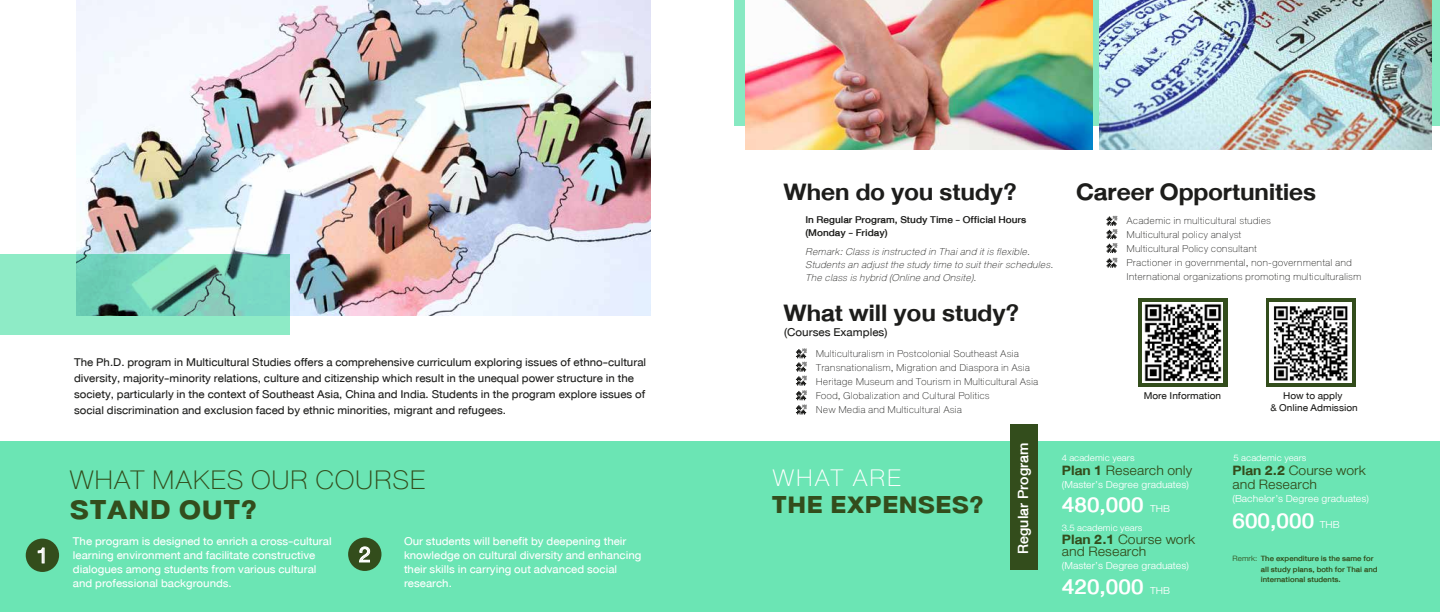
<style>
.page{position:relative;width:1440px;height:612px;background:#fff}
.page>*{position:absolute;margin:0;border:0;box-sizing:border-box;transform-origin:0 0}
.t1{font:100 38px "DB Helvethaica X 35";color:#334d1c;scale:1.06 1}
.t2{font:38px "DB Helvethaica X 85 Blk";letter-spacing:.035em;color:#334d1c;scale:1.06 1}
.t3{font:34px "DB Helvethaica X 85 Blk";letter-spacing:.035em;color:#334d1c;scale:1.06 1}
.t4{font:100 34px "DB Helvethaica X 35";letter-spacing:.035em;color:#fff;scale:1.06 1}
.t5{font:33.8px "DB Helvethaica X 75 Bd";color:#1d1d1b;scale:1.06 1}
.t6{font:31.2px "DB Helvethaica X 55";color:#fff}
.t7{font:30.6px "DB Helvethaica X 65 Med";color:#fff;scale:1.06 1}
.t8{font:21px "DB Helvethaica X 65 Med";color:#fff}
.t9{font:19.3px/14px "DB Helvethaica X 45 Li";color:#334d1c;scale:1.06 1}
.t10{font:16.2px "DB Helvethaica X 55";color:#1d1d1b;scale:1.06 1}
.t11{font:16px/16px "DB Helvethaica X 55";color:#1d1d1b;scale:1.06 1}
.t12{font:16px/14px "DB Helvethaica X 55";color:#fff;scale:1.06 1}
.t13{font:14.3px "DB Helvethaica X 45 Li";color:#fff;scale:1.06 1}
.t14{font:100 14px/14px "DB Helvethaica X 35";color:#1d1d1b;scale:1.06 1}
.t15{font:14px/13px "DB Helvethaica X 36 Thin It";color:#1d1d1b;scale:1.06 1}
.t16{font:14px/13px "DB Helvethaica X 65 Med";color:#1d1d1b;scale:1.06 1}
.t17{font:14px/12px "DB Helvethaica X 55";color:#1d1d1b;text-align:center;scale:1.06 1}
.t18{font:13.1px "DB Helvethaica X 45 Li";color:#fff;scale:1.06 1}
.t19{font:10.8px/10.1px "DB Helvethaica X 65 Med";color:#334d1c;scale:1.06 1}
.s1{font-family:"DB Helvethaica X 75 Bd"}
.s2{font-family:"DB Helvethaica X 45 Li";font-size:14.3px}
.s3{font-family:"DB Helvethaica X 45 Li"}
</style>
<div class="page">
<div style="left:0;top:441px;width:1440px;height:171px;background:#6be5b4"></div>
<img style="left:77px;top:0;width:573px;height:315px">
<svg style="left:0;top:254px;width:290px;height:81px;background:#7ed7ba"></svg>
<div style="left:26px;top:539px;width:33px;height:33px;background:#334d1c;border-radius:50%"></div>
<svg style="left:37px;top:547px;width:8px;height:17px"></svg>
<div style="left:348px;top:538px;width:33px;height:33px;background:#334d1c;border-radius:50%"></div>
<svg style="left:359px;top:546px;width:12px;height:17px"></svg>
<div style="left:735px;top:0;width:705px;height:125px;background:#87e9c2"></div>
<svg style="left:1138px;top:298px;width:90px;height:89px;background:#4f663c"></svg>
<svg style="left:1266px;top:298px;width:89px;height:89px"></svg>
<img style="left:745px;top:0;width:348px;height:149px">
<img style="left:1099px;top:0;width:332px;height:149px">
<div style="left:1010px;top:424px;width:28px;height:145px;background:#334d1c"></div>
<svg style="left:1106px;top:216px;width:12px;height:52px"></svg>
<svg style="left:796px;top:348px;width:11px;height:67px"></svg>
<img style="left:1270px;top:303px;width:81px;height:80px">
<img style="left:1143px;top:302px;width:79px;height:80px">
<p class="t11" style="left:74px;top:354px;width:541px">The Ph.D. program in Multicultural Studies offers a comprehensive curriculum exploring issues of ethno-cultural diversity, majority-minority relations, culture and citizenship which result in the unequal power structure in the society, particularly in the context of Southeast Asia, China and India. Students in the program explore issues of social discrimination and exclusion faced by ethnic minorities, migrant and refugees.</p>
<h1 class="t1" style="left:69px;top:459px;width:338px">WHAT MAKES OUR COURSE</h1>
<h1 class="t2" style="left:71px;top:488px;width:177px">STAND OUT?</h1>
<p class="t12" style="left:73px;top:535px;width:246px">The program is designed to enrich a cross-cultural learning environment and facilitate constructive dialogues among students from various cultural and professional backgrounds.</p>
<p class="t12" style="left:404px;top:535px;width:225px">Our students will benefit by deepening their knowledge on cultural diversity and enhancing their skills in carrying out advanced social research.</p>
<h3 class="t6" style="left:37px;top:538px;width:13px">1</h3>
<h3 class="t6" style="left:359px;top:537px;width:13px">2</h3>
<h3 class="t5" style="left:784px;top:172px;width:222px">When do you study?</h3>
<h3 class="t5" style="left:1076px;top:172px;width:228px">Career Opportunities</h3>
<p class="t16" style="left:805px;top:214px;width:210px">In Regular Program, Study Time - Official Hours (Monday - Friday)</p>
<p class="t14" style="left:1127px;top:214px;width:223px">Academic in multicultural studies<br>Multicultural policy analyst<br>Multicultural Policy consultant<br>Practioner in governmental, non-governmental and International organizations promoting multiculturalism</p>
<p class="t15" style="left:805px;top:245px;width:235px">Remark: Class is instructed in Thai and it is flexible.<br>Students an adjust the study time to suit their schedules.<br>The class is hybrid (Online and Onsite).</p>
<h3 class="t5" style="left:783px;top:293px;width:224px">What will you study?</h3>
<p class="t10" style="left:784px;top:323px;width:99px">(Courses Examples)</p>
<p class="t14" style="left:816px;top:346px;width:212px">Multiculturalism in Postcolonial Southeast Asia Transnationalism, Migration and Diaspora in Asia Heritage Museum and Tourism in Multicultural Asia Food, Globalization and Cultural Politics<br>New Media and Multicultural Asia</p>
<h2 class="t4" style="left:772px;top:460px;width:123px">WHAT ARE</h2>
<h2 class="t3" style="left:772px;top:485px;width:201px">THE EXPENSES?</h2>
<h3 class="t8" style="left:1012px;top:554px;width:112px;rotate:-90deg">Regular Program</h3>
<p class="t17" style="left:1144px;top:390px;width:74px">More Information</p>
<p class="t17" style="left:1270px;top:390px;width:84px">How to apply<br>&amp; Online Admission</p>
<p class="t18" style="left:1062px;top:451px;width:70px">4 academic years</p>
<p class="t18" style="left:1234px;top:451px;width:70px">5 academic years</p>
<h3 class="t9" style="left:1062px;top:463px;width:124px"><span class="s1">Plan 1</span> Research only</h3>
<p class="t13" style="left:1062px;top:477px;width:121px">(Master’s Degree graduates)</p>
<h3 class="t7" style="left:1062px;top:488px;width:103px">480,000 <span class="s2">THB</span></h3>
<p class="t18" style="left:1062px;top:520px;width:78px">3.5 academic years</p>
<h3 class="t9" style="left:1062px;top:533px;width:127px"><span class="s1">Plan 2.1</span> Course work</h3>
<h3 class="t9" style="left:1062px;top:545px;width:81px">and Research</h3>
<p class="t13" style="left:1062px;top:558px;width:121px">(Master’s Degree graduates)</p>
<h3 class="t7" style="left:1062px;top:569px;width:103px">420,000 <span class="s2">THB</span></h3>
<h3 class="t9" style="left:1233px;top:463px;width:127px"><span class="s1">Plan 2.2</span> Course work and Research</h3>
<p class="t13" style="left:1233px;top:491px;width:130px">(Bachelor’s Degree graduates)</p>
<h3 class="t7" style="left:1233px;top:503px;width:103px">600,000 <span class="s2">THB</span></h3>
<p class="t19" style="left:1261px;top:554px;width:112px;text-indent:-28px"><span class="s3">Remrk:</span> The expenditure is the same for all study plans, both for Thai and international students.</p>
</div>
